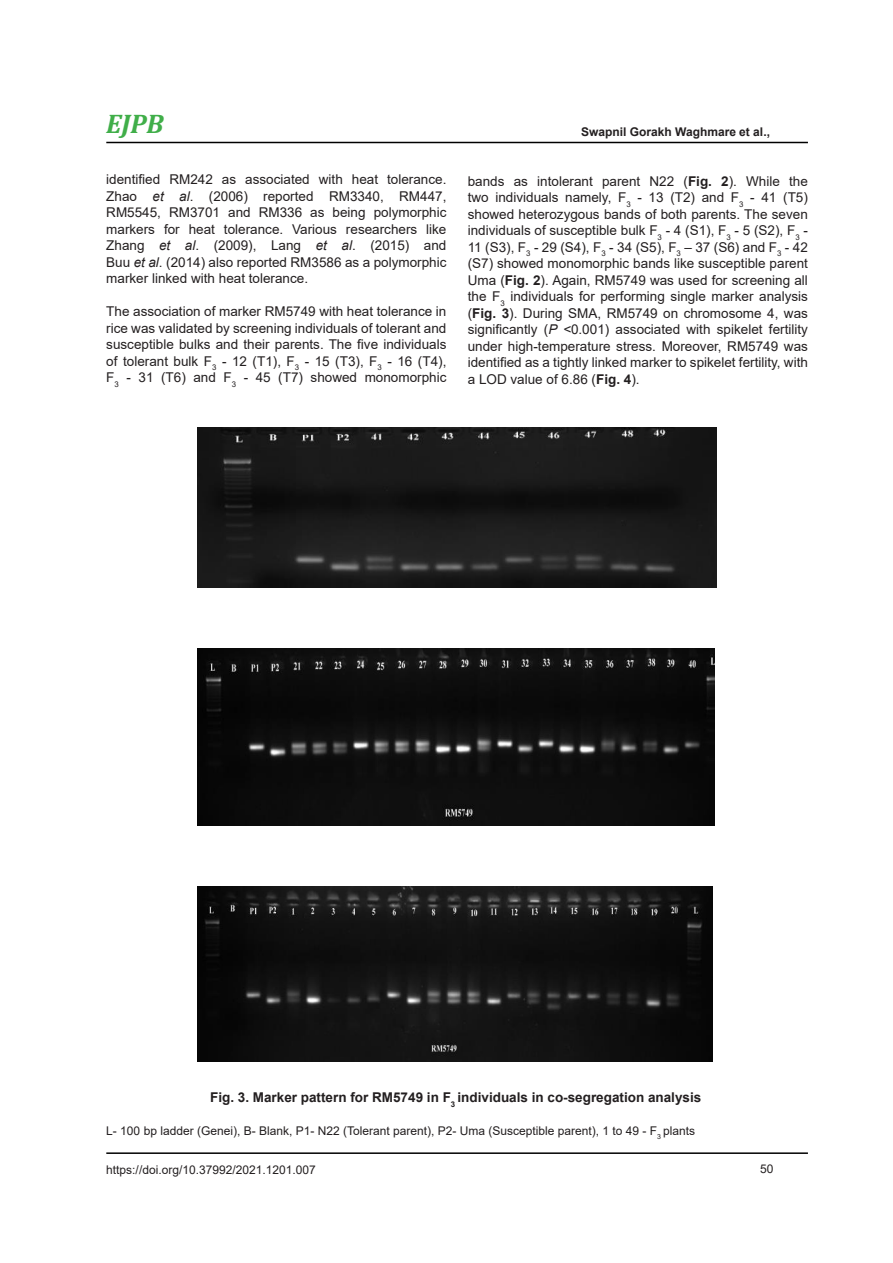
<style>
.page{position:relative;width:893px;height:1263px;background:#fff}
.page>*{position:absolute;margin:0;border:0;box-sizing:border-box;transform-origin:0 0}
.t1{font:italic 700 27px "Cambria";color:#40ae49}
.body_text{font:13.5px/16.5px "Arial";color:#231f20;text-align:justify}
.body_text-2{font:700 13.5px "Arial";color:#231f20}
.body_text-3{font:12px "Arial";color:#231f20}
.t2{font:700 12px "Arial";color:#231f20}
.s1{font-style:italic}
.s2{font-weight:700}
</style>
<div class="page">
<hr style="left:106px;top:1152px;width:702px;height:2px;background:#000">
<hr style="left:106px;top:142px;width:702px;height:1px;background:#000">
<img style="left:197px;top:427px;width:519px;height:160px">
<img style="left:197px;top:648px;width:517px;height:177px">
<img style="left:197px;top:886px;width:515px;height:175px">
<h1 class="t1" style="left:106px;top:105px;width:59px">EJPB</h1>
<p class="body_text" style="left:106px;top:171px;width:342px">identified RM242 as associated with heat tolerance.<br>Zhao <span class="s1">et al</span>. (2006) reported RM3340, RM447, RM5545, RM3701 and RM336 as being polymorphic markers for heat tolerance. Various researchers like Zhang <span class="s1">et al</span>. (2009), Lang <span class="s1">et al</span>. (2015) and Buu <span class="s1">et al</span>. (2014) also reported RM3586 as a polymorphic marker linked with heat tolerance.</p>
<p class="body_text" style="left:106px;top:303px;width:342px">The association of marker RM5749 with heat tolerance in rice was validated by screening individuals of tolerant and susceptible bulks and their parents. The five individuals of tolerant bulk F<sub>3</sub> - 12 (T1), F<sub>3</sub> - 15 (T3), F<sub>3</sub> - 16 (T4), F<sub>3</sub> - 31 (T6) and F<sub>3</sub> - 45 (T7) showed monomorphic</p>
<p class="t2" style="left:581px;top:123px;width:190px">Swapnil Gorakh Waghmare et al.,</p>
<p class="body_text" style="left:468px;top:173px;width:342px">bands as intolerant parent N22 (<span class="s2">Fig. 2</span>). While the two individuals namely, F<sub>3</sub> - 13 (T2) and F<sub>3</sub> - 41 (T5) showed heterozygous bands of both parents. The seven individuals of susceptible bulk F<sub>3</sub> - 4 (S1), F<sub>3</sub> - 5 (S2), F<sub>3</sub> - 11 (S3), F<sub>3</sub> - 29 (S4), F<sub>3</sub> - 34 (S5), F<sub>3</sub> – 37 (S6) and F<sub>3</sub> - 42 (S7) showed monomorphic bands like susceptible parent Uma (<span class="s2">Fig. 2</span>). Again, RM5749 was used for screening all the F<sub>3</sub> individuals for performing single marker analysis (<span class="s2">Fig. 3</span>). During SMA, RM5749 on chromosome 4, was significantly (<span class="s1">P &lt;</span>0.001) associated with spikelet fertility under high-temperature stress. Moreover, RM5749 was identified as a tightly linked marker to spikelet fertility, with a LOD value of 6.86 (<span class="s2">Fig. 4</span>).</p>
<p class="body_text-2" style="left:210px;top:1088px;width:493px">Fig. 3. Marker pattern for RM5749 in F<sub>3</sub> individuals in co-segregation analysis</p>
<p class="body_text-3" style="left:106px;top:1123px;width:590px">L- 100 bp ladder (Genei), B- Blank, P1- N22 (Tolerant parent), P2- Uma (Susceptible parent), 1 to 49 - F<sub>3</sub> plants</p>
<p class="body_text-3" style="left:106px;top:1161px;width:211px">https://doi.org/10.37992/2021.1201.007</p>
<p class="body_text-3" style="left:760px;top:1160px;width:15px">50</p>
</div>
